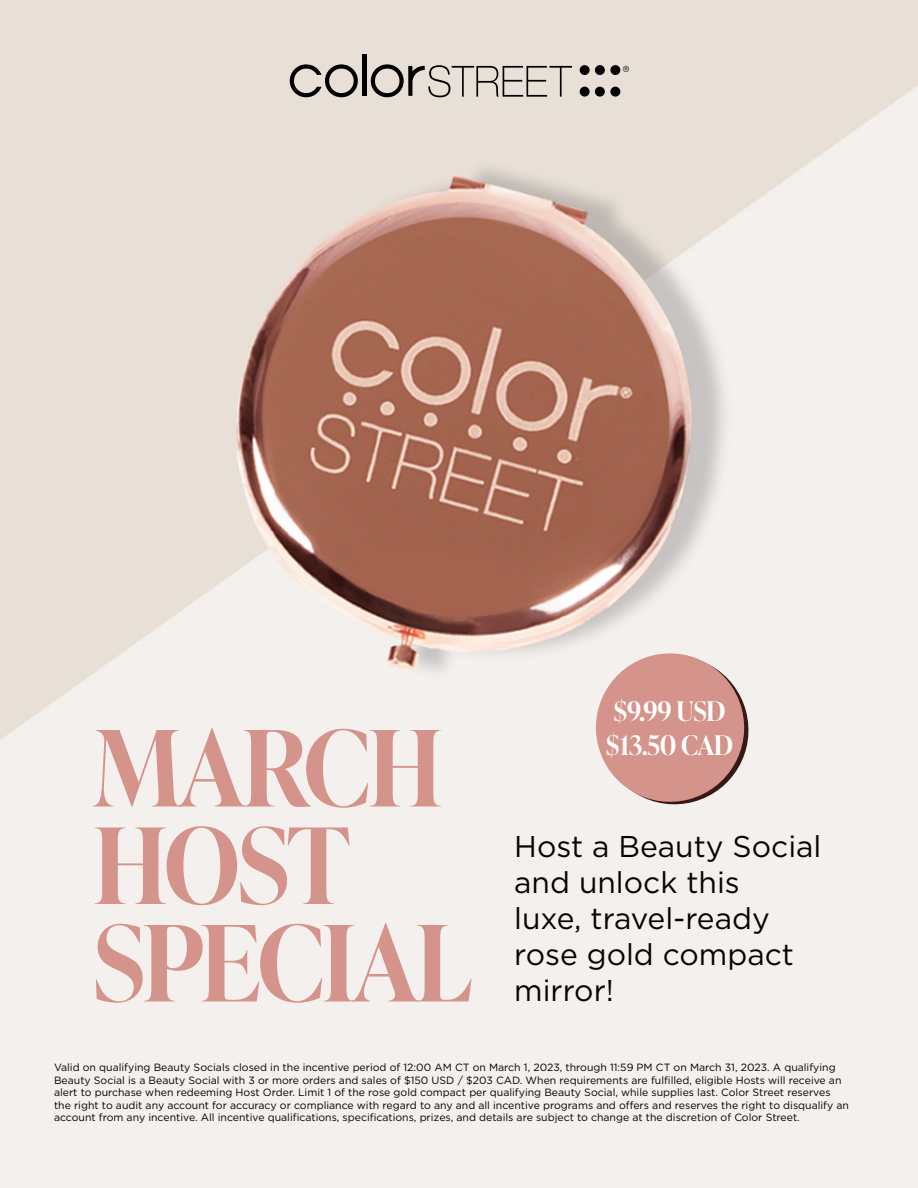
<style>
.page{position:relative;width:918px;height:1188px;background:#fff}
.page>*{position:absolute;margin:0;border:0;box-sizing:border-box;transform-origin:0 0}
.t1{font:600 105px "Ivy Presto Display";letter-spacing:-.025em;color:#d4938b}
.t2{font:30px/36px "Gotham";color:#040503}
.t3{font:600 27px "Ivy Presto Display";letter-spacing:-.01em;color:#fff}
.t4{font:10.5px/12.6px "Gotham";color:#000}
</style>
<div class="page">
<img style="left:0;top:0;width:918px;height:936px">
<div style="left:0;top:936px;width:918px;height:252px;background:#f3f0ed"></div>
<svg style="left:290px;top:64px;width:68px;height:33px;background:#9f9993"></svg>
<div style="left:362px;top:54px;width:5px;height:42px;background:#000"></div>
<svg style="left:371px;top:64px;width:201px;height:33px;background:#b8b1aa"></svg>
<div style="left:580px;top:65px;width:10px;height:10px;background:#000;border-radius:50%"></div>
<div style="left:595px;top:65px;width:10px;height:10px;background:#000;border-radius:50%"></div>
<div style="left:610px;top:65px;width:10px;height:10px;background:#000;border-radius:50%"></div>
<div style="left:580px;top:87px;width:10px;height:10px;background:#000;border-radius:50%"></div>
<div style="left:595px;top:87px;width:10px;height:10px;background:#000;border-radius:50%"></div>
<div style="left:610px;top:87px;width:10px;height:10px;background:#000;border-radius:50%"></div>
<svg style="left:623px;top:66px;width:6px;height:6px"></svg>
<svg style="left:588px;top:645px;width:169px;height:167px;background:#dbb1ab"></svg>
<p class="t1" style="left:93px;top:693px;width:351px">MARCH</p>
<p class="t1" style="left:93px;top:790px;width:259px">HOST</p>
<p class="t1" style="left:93px;top:888px;width:381px">SPECIAL</p>
<p class="t3" style="left:614px;top:692px;width:114px">$9.99 USD</p>
<p class="t3" style="left:606px;top:726px;width:129px">$13.50 CAD</p>
<p class="t2" style="left:514px;top:828px;width:309px">Host a Beauty Social and unlock this<br>luxe, travel-ready rose gold compact mirror!</p>
<p class="t4" style="left:54px;top:1061px;width:797px">Valid on qualifying Beauty Socials closed in the incentive period of 12:00 AM CT on March 1, 2023, through 11:59 PM CT on March 31, 2023. A qualifying Beauty Social is a Beauty Social with 3 or more orders and sales of $150 USD / $203 CAD. When requirements are fulfilled, eligible Hosts will receive an alert to purchase when redeeming Host Order. Limit 1 of the rose gold compact per qualifying Beauty Social, while supplies last. Color Street reserves the right to audit any account for accuracy or compliance with regard to any and all incentive programs and offers and reserves the right to disqualify an account from any incentive. All incentive qualifications, specifications, prizes, and details are subject to change at the discretion of Color Street.</p>
</div>
